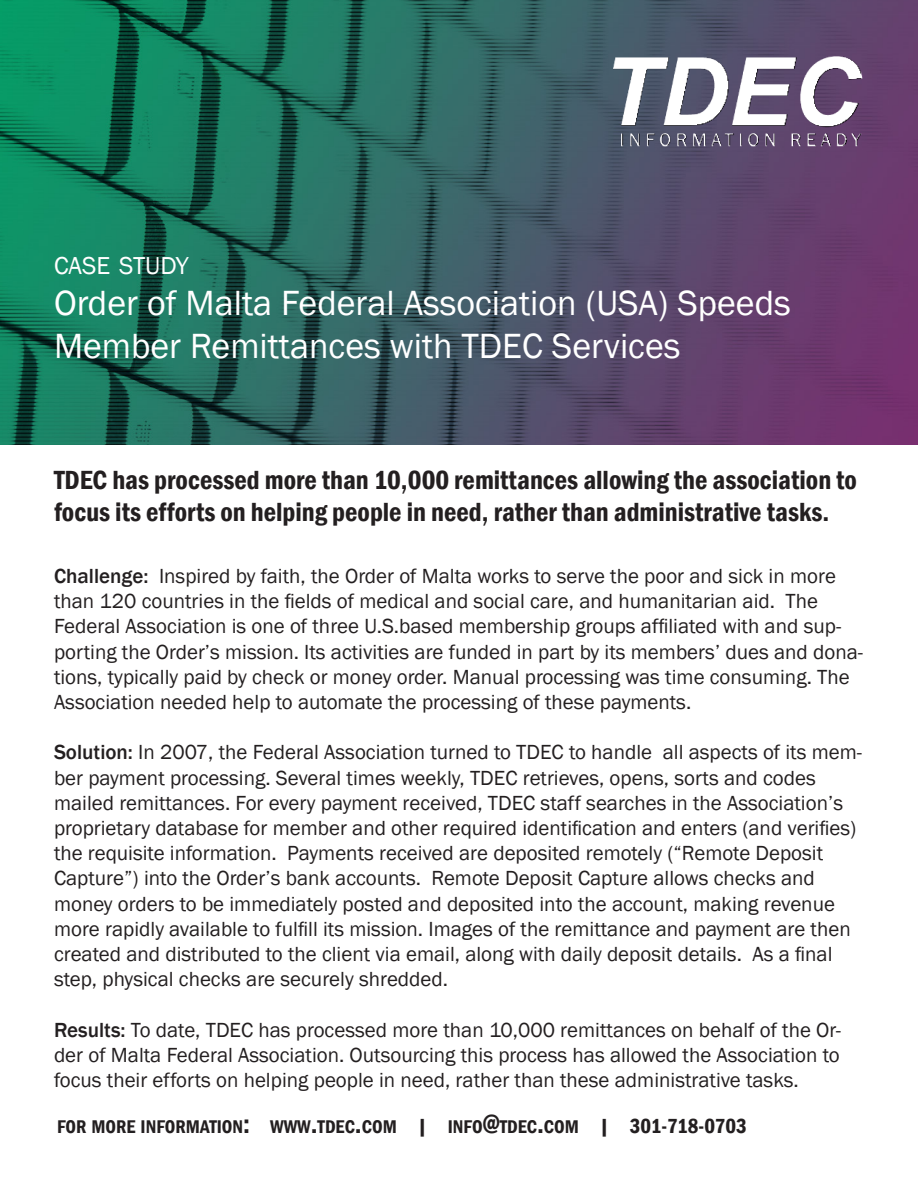
<style>
.page{position:relative;width:918px;height:1188px;background:#fff}
.page>*{position:absolute;margin:0;border:0;box-sizing:border-box;transform-origin:0 0}
.t1{font:36px/43.2px "Franklin Gothic";color:#fff}
.t2{font:600 condensed 27px/32.4px "Franklin Gothic";color:#231f20}
.t3{font:25.2px "Franklin Gothic";color:#fff}
.t4{font:21px/25.2px "Franklin Gothic";color:#231f20}
.t5{font:600 condensed 18.9px "Franklin Gothic";color:#231f20}
.s1{font-weight:500}
.s2{font-size:27px}
.s3{font-size:21px}
</style>
<div class="page">
<img style="left:0;top:0;width:918px;height:445px">
<img style="left:614px;top:56px;width:250px;height:96px">
<p class="t3" style="left:54px;top:250px;width:136px">CASE STUDY</p>
<h1 class="t1" style="left:54px;top:283px;width:738px">Order of Malta Federal Association (USA) Speeds<br>Member Remittances with TDEC Services</h1>
<p class="t2" style="left:54px;top:465px;width:804px">TDEC has processed more than 10,000 remittances allowing the association to focus its efforts on helping people in need, rather than administrative tasks.</p>
<p class="t4" style="left:54px;top:564px;width:811px"><span class="s1">Challenge:</span> Inspired by faith, the Order of Malta works to serve the poor and sick in more than 120 countries in the fields of medical and social care, and humanitarian aid. The Federal Association is one of three U.S.based membership groups affiliated with and sup&shy;porting the Order’s mission. Its activities are funded in part by its members’ dues and dona&shy;tions, typically paid by check or money order. Manual processing was time consuming. The Association needed help to automate the processing of these payments.</p>
<p class="t4" style="left:54px;top:741px;width:810px"><span class="s1">Solution:</span> In 2007, the Federal Association turned to TDEC to handle all aspects of its mem&shy;ber payment processing. Several times weekly, TDEC retrieves, opens, sorts and codes mailed remittances. For every payment received, TDEC staff searches in the Association’s proprietary database for member and other required identification and enters (and verifies) the requisite information. Payments received are deposited remotely (“Remote Deposit Capture”) into the Order’s bank accounts. Remote Deposit Capture allows checks and money orders to be immediately posted and deposited into the account, making revenue more rapidly available to fulfill its mission. Images of the remittance and payment are then created and distributed to the client via email, along with daily deposit details. As a final step, physical checks are securely shredded.</p>
<p class="t4" style="left:54px;top:1018px;width:789px;text-align:justify"><span class="s1">Results:</span> To date, TDEC has processed more than 10,000 remittances on behalf of the Or&shy;der of Malta Federal Association. Outsourcing this process has allowed the Association to focus their efforts on helping people in need, rather than these administrative tasks.</p>
<p class="t5" style="left:57px;top:1119px;width:691px">FOR MORE INFORMATION<span class="s2">:</span> WWW<span class="s2">.</span>TDEC<span class="s2">.</span>COM <span class="s3">|</span> INFO<span class="s2">@</span>TDEC<span class="s2">.</span>COM <span class="s3">| 301-718-0703</span></p>
</div>
